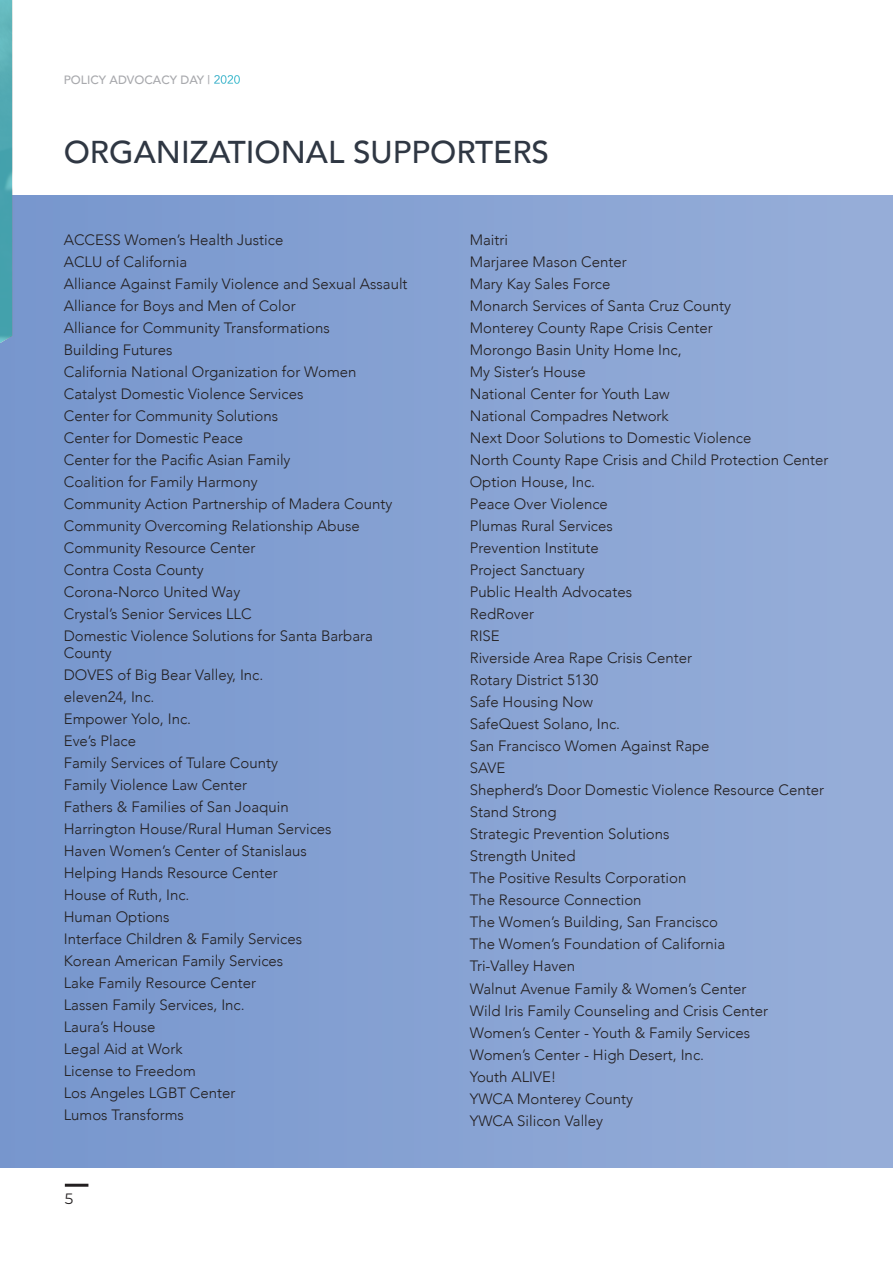
<style>
.page{position:relative;width:893px;height:1263px;background:#fff}
.page>*{position:absolute;margin:0;border:0;box-sizing:border-box;transform-origin:0 0}
.t1{font:500 31.5px "Avenir";color:#2f3743}
.t2{font:300 15px/22px "Avenir";color:#231f20}
.t3{font:15px "Montserrat";color:#231f20}
.t4{font:500 12px "Avenir";color:#a8a9ad}
.s1{color:#fff}
</style>
<div class="page">
<div style="left:0;top:196px;width:893px;height:972px;background:linear-gradient(to right,#7796cd,#97aed9)"></div>
<svg style="left:0;top:0;width:12px;height:738px;background:#649ec0"></svg>
<hr style="left:65px;top:1184px;width:23px;height:3px;background:#231f20">
<p class="t4" style="left:64px;top:69px;width:178px">POLICY ADVOCACY DAY | <span class="s1">2020</span></p>
<p class="t1" style="left:64px;top:125px;width:487px">ORGANIZATIONAL SUPPORTERS</p>
<p class="t2" style="left:64px;top:228px;width:345px">ACCESS Women’s Health Justice<br>ACLU of California<br>Alliance Against Family Violence and Sexual Assault Alliance for Boys and Men of Color<br>Alliance for Community Transformations<br>Building Futures<br>California National Organization for Women Catalyst Domestic Violence Services<br>Center for Community Solutions<br>Center for Domestic Peace<br>Center for the Pacific Asian Family<br>Coalition for Family Harmony<br>Community Action Partnership of Madera County Community Overcoming Relationship Abuse Community Resource Center<br>Contra Costa County<br>Corona-Norco United Way<br>Crystal’s Senior Services LLC<br>Domestic Violence Solutions for Santa Barbara</p>
<p class="t2" style="left:64px;top:641px;width:269px">County<br>DOVES of Big Bear Valley, Inc.<br>eleven24, Inc.<br>Empower Yolo, Inc.<br>Eve’s Place<br>Family Services of Tulare County<br>Family Violence Law Center<br>Fathers &amp; Families of San Joaquin<br>Harrington House/Rural Human Services<br>Haven Women’s Center of Stanislaus<br>Helping Hands Resource Center<br>House of Ruth, Inc.<br>Human Options<br>Interface Children &amp; Family Services<br>Korean American Family Services<br>Lake Family Resource Center<br>Lassen Family Services, Inc.<br>Laura’s House<br>Legal Aid at Work<br>License to Freedom<br>Los Angeles LGBT Center<br>Lumos Transforms</p>
<p class="t3" style="left:65px;top:1188px;width:10px">5</p>
<p class="t2" style="left:470px;top:228px;width:360px">Maitri<br>Marjaree Mason Center<br>Mary Kay Sales Force<br>Monarch Services of Santa Cruz County<br>Monterey County Rape Crisis Center<br>Morongo Basin Unity Home Inc,<br>My Sister’s House<br>National Center for Youth Law<br>National Compadres Network<br>Next Door Solutions to Domestic Violence<br>North County Rape Crisis and Child Protection Center<br>Option House, Inc.<br>Peace Over Violence<br>Plumas Rural Services<br>Prevention Institute<br>Project Sanctuary<br>Public Health Advocates<br>RedRover<br>RISE<br>Riverside Area Rape Crisis Center<br>Rotary District 5130<br>Safe Housing Now<br>SafeQuest Solano, Inc.<br>San Francisco Women Against Rape<br>SAVE<br>Shepherd’s Door Domestic Violence Resource Center<br>Stand Strong<br>Strategic Prevention Solutions<br>Strength United<br>The Positive Results Corporation<br>The Resource Connection<br>The Women’s Building, San Francisco<br>The Women’s Foundation of California<br>Tri-Valley Haven<br>Walnut Avenue Family &amp; Women’s Center<br>Wild Iris Family Counseling and Crisis Center<br>Women’s Center - Youth &amp; Family Services<br>Women’s Center - High Desert, Inc.<br>Youth ALIVE!<br>YWCA Monterey County<br>YWCA Silicon Valley</p>
</div>
